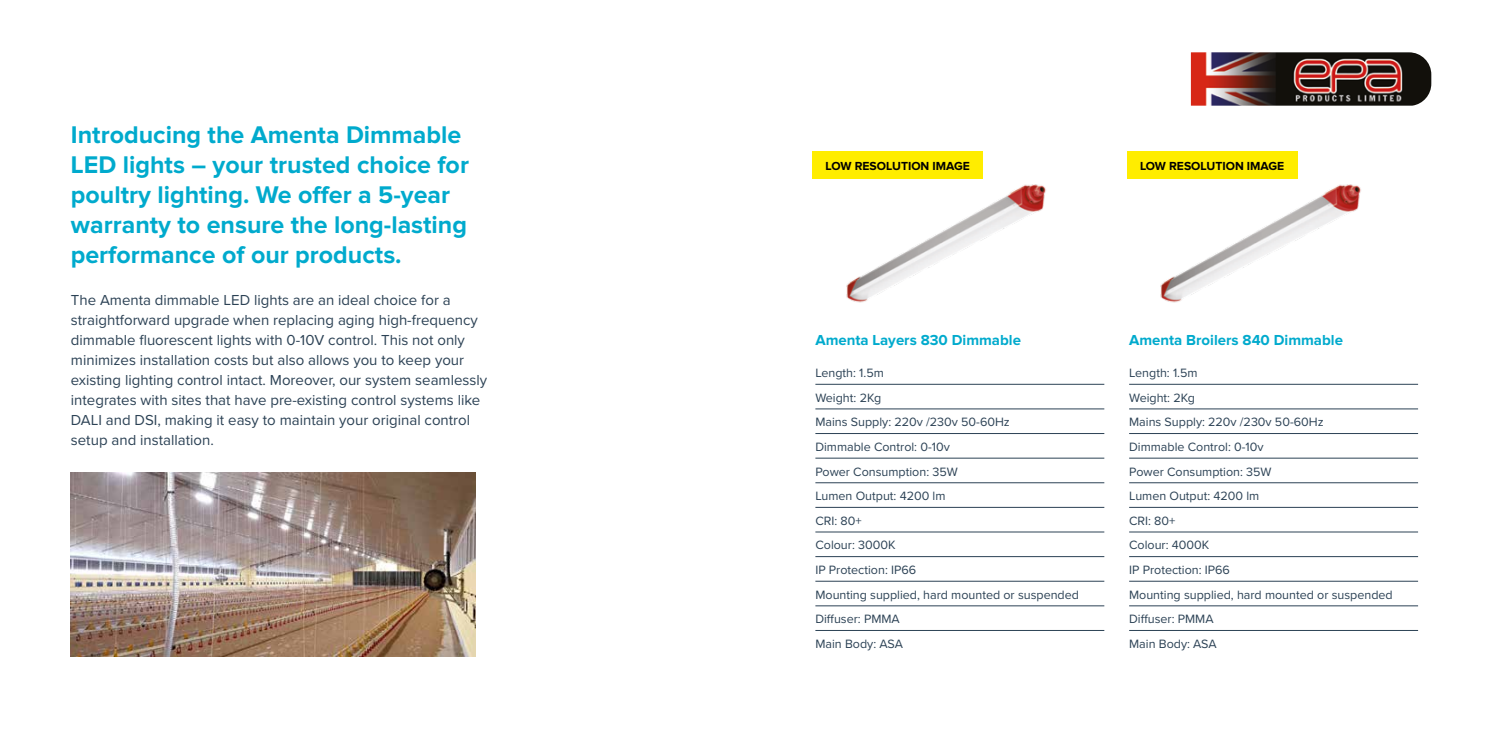
<style>
.page{position:relative;width:1489px;height:745px;background:#fff}
.page>*{position:absolute;margin:0;border:0;box-sizing:border-box;transform-origin:0 0}
.t1{font:700 25px/30px "Proxima Nova";color:#00aacd}
.t2{font:15px/20px "Proxima Nova";color:#2c4255}
.t3{font:700 15px "Proxima Nova";color:#00aacd}
.t4{font:12.5px/24.6px "Proxima Nova";color:#2c4255}
.t5{font:700 12.12px "Proxima Nova";color:#000}
</style>
<div class="page">
<img style="left:1190px;top:52px;width:241px;height:54px">
<hr style="left:815px;top:384px;width:289px;height:1px;background:#2c4255">
<hr style="left:815px;top:408px;width:289px;height:1px;background:#2c4255">
<hr style="left:815px;top:433px;width:289px;height:1px;background:#2c4255">
<hr style="left:815px;top:457px;width:289px;height:1px;background:#2c4255">
<hr style="left:815px;top:482px;width:289px;height:1px;background:#2c4255">
<hr style="left:815px;top:507px;width:289px;height:1px;background:#2c4255">
<hr style="left:815px;top:531px;width:289px;height:1px;background:#2c4255">
<hr style="left:815px;top:556px;width:289px;height:1px;background:#2c4255">
<hr style="left:815px;top:580px;width:289px;height:1px;background:#2c4255">
<hr style="left:815px;top:605px;width:289px;height:1px;background:#2c4255">
<hr style="left:815px;top:629px;width:289px;height:1px;background:#2c4255">
<hr style="left:1129px;top:384px;width:288px;height:1px;background:#2c4255">
<hr style="left:1129px;top:408px;width:288px;height:1px;background:#2c4255">
<hr style="left:1129px;top:433px;width:288px;height:1px;background:#2c4255">
<hr style="left:1129px;top:457px;width:288px;height:1px;background:#2c4255">
<hr style="left:1129px;top:482px;width:288px;height:1px;background:#2c4255">
<hr style="left:1129px;top:507px;width:288px;height:1px;background:#2c4255">
<hr style="left:1129px;top:531px;width:288px;height:1px;background:#2c4255">
<hr style="left:1129px;top:556px;width:288px;height:1px;background:#2c4255">
<hr style="left:1129px;top:580px;width:288px;height:1px;background:#2c4255">
<hr style="left:1129px;top:605px;width:288px;height:1px;background:#2c4255">
<hr style="left:1129px;top:629px;width:288px;height:1px;background:#2c4255">
<img style="left:846px;top:184px;width:200px;height:119px">
<img style="left:1160px;top:184px;width:201px;height:119px">
<img style="left:71px;top:472px;width:404px;height:184px">
<div style="left:812px;top:151px;width:170px;height:28px;background:#ffed00"></div>
<div style="left:1126px;top:151px;width:171px;height:28px;background:#ffed00"></div>
<h1 class="t1" style="left:71px;top:121px;width:399px">Introducing the Amenta Dimmable LED lights – your trusted choice for poultry lighting. We offer a 5-year warranty to ensure the long-lasting performance of our products.</h1>
<p class="t2" style="left:71px;top:289px;width:418px">The Amenta dimmable LED lights are an ideal choice for a straightforward upgrade when replacing aging high-frequency dimmable fluorescent lights with 0-10V control. This not only minimizes installation costs but also allows you to keep your existing lighting control intact. Moreover, our system seamlessly integrates with sites that have pre-existing control systems like DALI and DSI, making it easy to maintain your original control setup and installation.</p>
<p class="t5" style="left:825px;top:160px;width:146px">LOW RESOLUTION IMAGE</p>
<p class="t5" style="left:1139px;top:160px;width:146px">LOW RESOLUTION IMAGE</p>
<p class="t3" style="left:815px;top:333px;width:207px">Amenta Layers 830 Dimmable</p>
<p class="t4" style="left:815px;top:360px;width:265px">Length: 1.5m<br>Weight: 2Kg<br>Mains Supply: 220v /230v 50-60Hz<br>Dimmable Control: 0-10v<br>Power Consumption: 35W<br>Lumen Output: 4200 lm<br>CRI: 80+<br>Colour: 3000K<br>IP Protection: IP66<br>Mounting supplied, hard mounted or suspended<br>Diffuser: PMMA<br>Main Body: ASA</p>
<p class="t3" style="left:1129px;top:333px;width:215px">Amenta Broilers 840 Dimmable</p>
<p class="t4" style="left:1129px;top:360px;width:265px">Length: 1.5m<br>Weight: 2Kg<br>Mains Supply: 220v /230v 50-60Hz<br>Dimmable Control: 0-10v<br>Power Consumption: 35W<br>Lumen Output: 4200 lm<br>CRI: 80+<br>Colour: 4000K<br>IP Protection: IP66<br>Mounting supplied, hard mounted or suspended<br>Diffuser: PMMA<br>Main Body: ASA</p>
</div>
